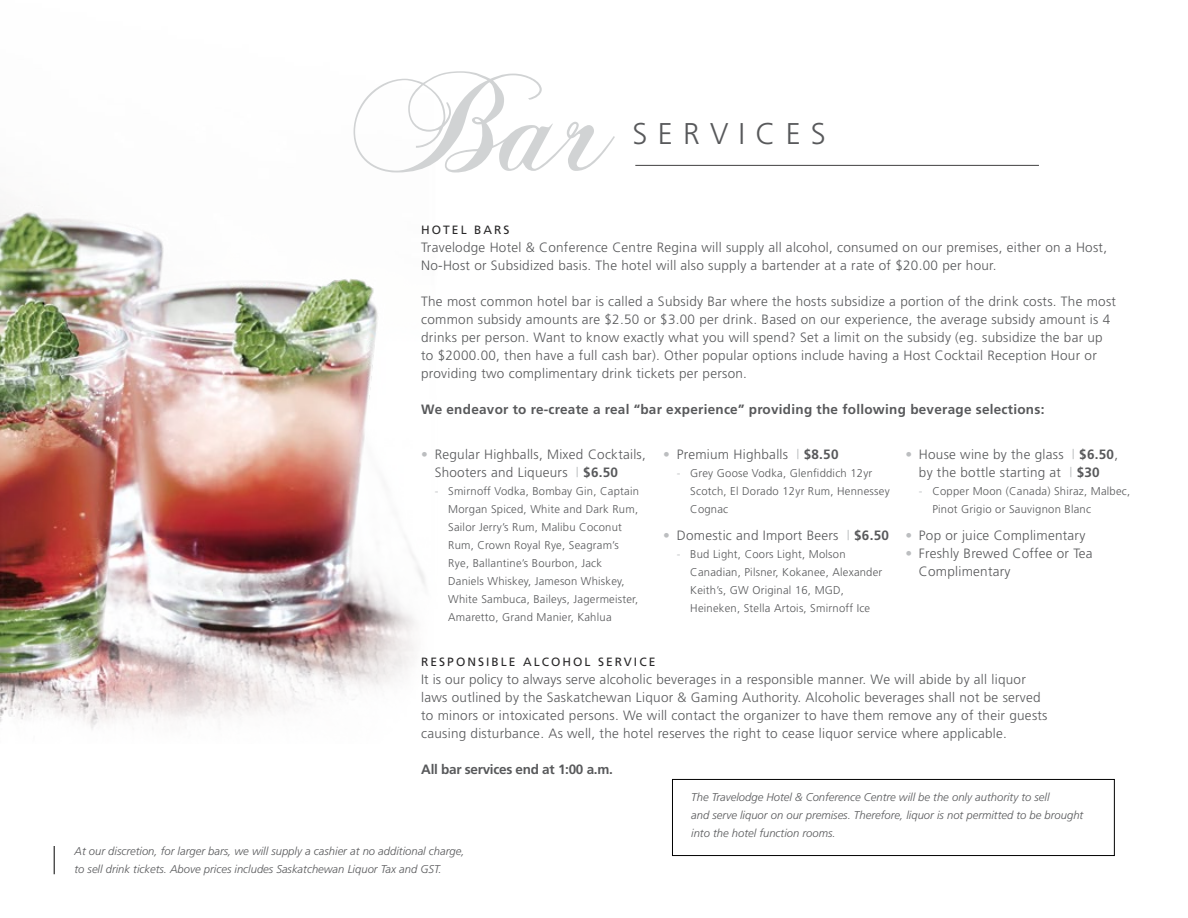
<style>
.page{position:relative;width:1188px;height:918px;background:#fff}
.page>*{position:absolute;margin:0;border:0;box-sizing:border-box;transform-origin:0 0}
.t1{font:145.5px "Chopin Script";color:#d1d3d4}
.t2{font:300 30px "Frutiger";letter-spacing:.34em;color:#58595b}
.t3{font:300 13.5px/18px "Frutiger";letter-spacing:.02em;color:#58595b}
.t4{font:700 13.5px "Frutiger";letter-spacing:.02em;color:#58595b}
.t5{font:700 13.5px "Frutiger";letter-spacing:-.02em;color:#58595b}
.t6{font:12px "Frutiger";letter-spacing:.17em;color:#292829}
.t7{font:300 11.25px/18px "Frutiger";letter-spacing:.02em;color:#58595b}
.t8{font:italic 300 11.25px/18px "Frutiger";color:#58595b}
.s1{color:#bcbec0}
.s2{font-weight:700}
</style>
<div class="page">
<img style="left:0;top:211px;width:425px;height:519px">
<div style="left:672px;top:779px;width:443px;height:77px;border:1px solid #000"></div>
<hr style="left:635px;top:165px;width:404px;height:1px;background:#414042">
<svg style="left:54px;top:846px;width:1px;height:28px"></svg>
<h1 class="t1" style="left:352px;top:33px;width:261px">Bar</h1>
<h2 class="t2" style="left:633px;top:117px;width:195px">SERVICES</h2>
<p class="t6" style="left:421px;top:223px;width:90px">HOTEL BARS</p>
<p class="t3" style="left:421px;top:238px;width:687px">Travelodge Hotel &amp; Conference Centre Regina will supply all alcohol, consumed on our premises, either on a Host,<br>No-Host or Subsidized basis. The hotel will also supply a bartender at a rate of $20.00 per hour.</p>
<p class="t3" style="left:421px;top:292px;width:696px">The most common hotel bar is called a Subsidy Bar where the hosts subsidize a portion of the drink costs. The most common subsidy amounts are $2.50 or $3.00 per drink. Based on our experience, the average subsidy amount is 4 drinks per person. Want to know exactly what you will spend? Set a limit on the subsidy (eg. subsidize the bar up to $2000.00, then have a full cash bar). Other popular options include having a Host Cocktail Reception Hour or providing two complimentary drink tickets per person.</p>
<p class="t4" style="left:421px;top:401px;width:625px">We endeavor to re-create a real “bar experience” providing the following beverage selections:</p>
<p class="t3" style="left:435px;top:445px;width:213px;text-indent:-14px"><span class="s1">•</span> Regular Highballs, Mixed Cocktails,<br>Shooters and Liqueurs <span class="s1">|</span> <span class="s2">$6.50</span></p>
<p class="t7" style="left:448px;top:482px;width:192px;text-indent:-14px"><span class="s1">-</span> Smirnoff Vodka, Bombay Gin, Captain Morgan Spiced, White and Dark Rum, Sailor Jerry’s Rum, Malibu Coconut Rum, Crown Royal Rye, Seagram’s Rye, Ballantine’s Bourbon, Jack Daniels Whiskey, Jameson Whiskey, White Sambuca, Baileys, Jagermeister, Amaretto, Grand Manier, Kahlua</p>
<p class="t3" style="left:663px;top:445px;width:177px"><span class="s1">•</span> Premium Highballs <span class="s1">|</span> <span class="s2">$8.50</span></p>
<p class="t7" style="left:690px;top:464px;width:201px;text-indent:-14px"><span class="s1">-</span> Grey Goose Vodka, Glenfiddich 12yr<br>Scotch, El Dorado 12yr Rum, Hennessey<br>Cognac</p>
<p class="t3" style="left:663px;top:526px;width:227px"><span class="s1">•</span> Domestic and Import Beers <span class="s1">|</span> <span class="s2">$6.50</span></p>
<p class="t7" style="left:690px;top:545px;width:194px;text-indent:-14px"><span class="s1">-</span> Bud Light, Coors Light, Molson Canadian, Pilsner, Kokanee, Alexander Keith’s, GW Original 16, MGD, Heineken, Stella Artois, Smirnoff Ice</p>
<p class="t3" style="left:905px;top:445px;width:214px;text-align:center"><span class="s1">•</span> House wine by the glass <span class="s1">|</span> <span class="s2">$6.50</span>, by the bottle starting at <span class="s1">|</span> <span class="s2">$30</span></p>
<p class="t7" style="left:932px;top:482px;width:199px;text-indent:-14px"><span class="s1">-</span> Copper Moon (Canada) Shiraz, Malbec,<br>Pinot Grigio or Sauvignon Blanc</p>
<p class="t3" style="left:905px;top:526px;width:182px"><span class="s1">•</span> Pop or juice Complimentary</p>
<p class="t3" style="left:919px;top:544px;width:175px;text-indent:-14px"><span class="s1">•</span> Freshly Brewed Coffee or Tea<br>Complimentary</p>
<p class="t6" style="left:421px;top:655px;width:236px">RESPONSIBLE ALCOHOL SERVICE</p>
<p class="t3" style="left:421px;top:670px;width:628px">It is our policy to always serve alcoholic beverages in a responsible manner. We will abide by all liquor laws outlined by the Saskatchewan Liquor &amp; Gaming Authority. Alcoholic beverages shall not be served to minors or intoxicated persons. We will contact the organizer to have them remove any of their guests causing disturbance. As well, the hotel reserves the right to cease liquor service where applicable.</p>
<p class="t5" style="left:421px;top:761px;width:193px">All bar services end at 1:00 a.m.</p>
<p class="t8" style="left:691px;top:788px;width:394px">The Travelodge Hotel &amp; Conference Centre will be the only authority to sell<br>and serve liquor on our premises. Therefore, liquor is not permitted to be brought into the hotel function rooms.</p>
<p class="t8" style="left:75px;top:842px;width:392px">At our discretion, for larger bars, we will supply a cashier at no additional charge, to sell drink tickets. Above prices includes Saskatchewan Liquor Tax and GST.</p>
</div>
